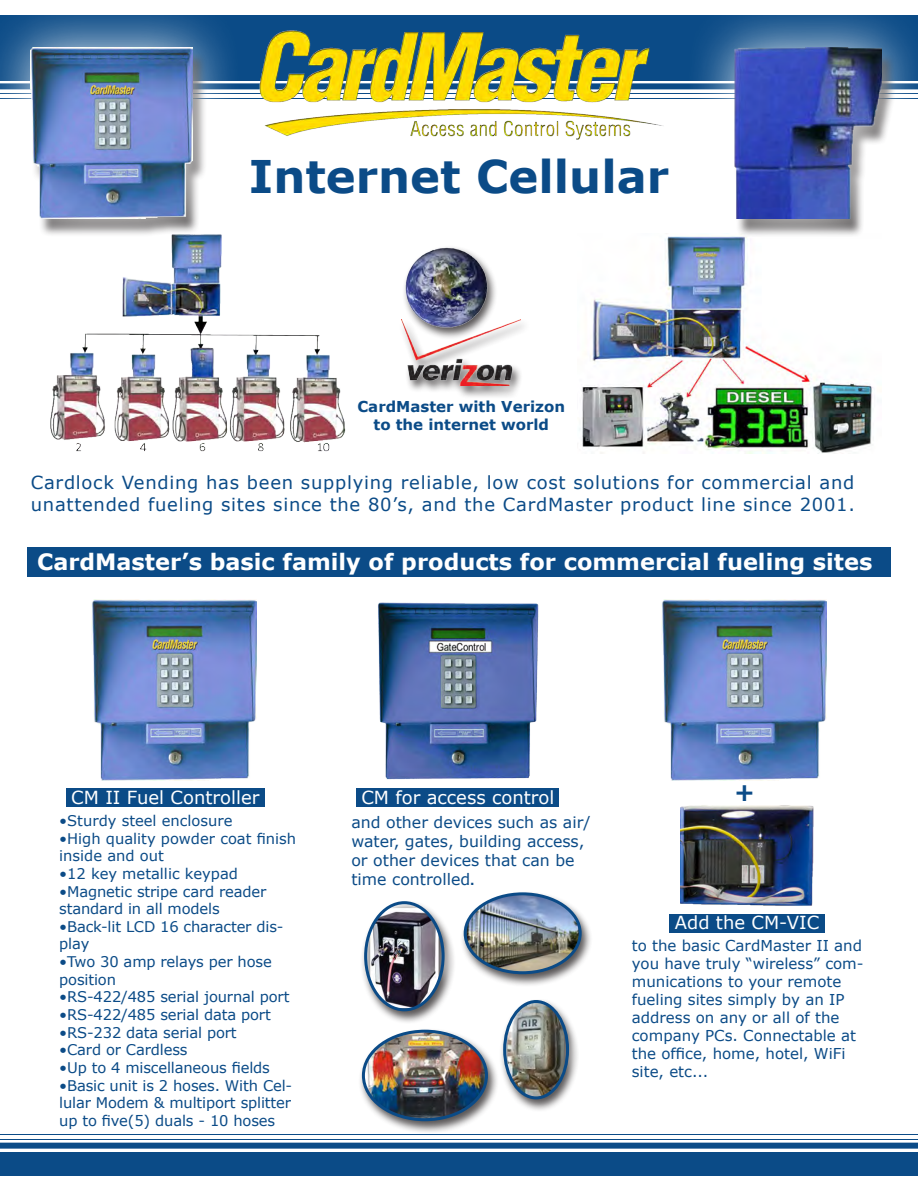
<style>
.page{position:relative;width:918px;height:1188px;background:#fff}
.page>*{position:absolute;margin:0;border:0;box-sizing:border-box;transform-origin:0 0}
.t1{font:700 45px "Verdana";color:#0b4b87}
.t2{font:700 24px "Verdana";color:#0b4b87}
.t3{font:700 22.5px "Verdana";color:#fff}
.t4{font:18px/21.6px "Verdana";letter-spacing:.04em;color:#0b4b87}
.t5{font:18px "Verdana";color:#fff}
.t6{font:15.75px/18.9px "Verdana";color:#0b4b87}
.t7{font:15px/18px "Verdana";color:#0b4b87}
.t8{font:700 15px "Verdana";color:#0b4b87}
.t9{font:14.7px/17.7px "Verdana";letter-spacing:-.01em;color:#0b4b87}
.s1{font-family:"Arial";font-weight:700}
</style>
<div class="page">
<hr style="left:0;top:93px;width:918px;height:1px;background:#0b4b87">
<hr style="left:0;top:98px;width:918px;height:1px;background:#0b4b87">
<img style="left:245px;top:15px;width:428px;height:125px">
<div style="left:0;top:0;width:243px;height:269px;background:#fff;opacity:.9"></div>
<img style="left:31px;top:48px;width:161px;height:170px">
<img style="left:46px;top:233px;width:299px;height:219px">
<img style="left:579px;top:236px;width:294px;height:218px">
<div style="left:399px;top:318px;width:131px;height:81px;background:#231f20;opacity:.75"></div>
<img style="left:402px;top:319px;width:119px;height:66px">
<div style="left:402px;top:245px;width:96px;height:95px;background:#231f20;opacity:.75"></div>
<img style="left:399px;top:245px;width:112px;height:86px">
<img style="left:661px;top:600px;width:166px;height:181px">
<img style="left:378px;top:602px;width:161px;height:178px">
<img style="left:680px;top:805px;width:134px;height:101px">
<img style="left:91px;top:600px;width:166px;height:181px">
<div style="left:67px;top:788px;width:198px;height:19px;background:#0b4b87"></div>
<div style="left:27px;top:548px;width:864px;height:29px;background:#0b4b87"></div>
<div style="left:460px;top:891px;width:133px;height:97px;background:#231f20;opacity:.75"></div>
<img style="left:465px;top:894px;width:115px;height:79px">
<div style="left:464px;top:892px;width:118px;height:82px;border:3px solid #0b4b87;border-radius:50%"></div>
<div style="left:0;top:1152px;width:918px;height:23px;background:#0b4b87"></div>
<hr style="left:0;top:1134px;width:918px;height:1px;background:#0b4b87">
<hr style="left:0;top:1139px;width:918px;height:1px;background:#0b4b87">
<div style="left:0;top:1143px;width:918px;height:6px;background:#0b4b87"></div>
<div style="left:357px;top:788px;width:202px;height:19px;background:#0b4b87"></div>
<div style="left:360px;top:900px;width:95px;height:124px;background:#231f20;opacity:.75"></div>
<img style="left:370px;top:908px;width:69px;height:100px">
<div style="left:364px;top:901px;width:81px;height:110px;border:3px solid #0b4b87;border-radius:50%"></div>
<div style="left:358px;top:1028px;width:141px;height:107px;background:#231f20;opacity:.75"></div>
<img style="left:363px;top:1031px;width:123px;height:89px">
<div style="left:362px;top:1030px;width:126px;height:91px;border:3px solid #0b4b87;border-radius:50%"></div>
<div style="left:499px;top:999px;width:81px;height:114px;background:#231f20;opacity:.75"></div>
<img style="left:508px;top:1002px;width:56px;height:96px">
<div style="left:503px;top:1000px;width:66px;height:99px;border:3px solid #0b4b87;border-radius:50%"></div>
<div style="left:669px;top:914px;width:156px;height:19px;background:#0b4b87"></div>
<div style="left:684px;top:0;width:234px;height:269px;background:#fff;opacity:.9"></div>
<img style="left:734px;top:48px;width:148px;height:170px">
<p class="t1" style="left:249px;top:145px;width:422px">Internet Cellular</p>
<p class="t8" style="left:357px;top:396px;width:209px">CardMaster with Verizon</p>
<p class="t8" style="left:374px;top:414px;width:177px">to the internet world</p>
<p class="t4" style="left:31px;top:471px;width:826px">Cardlock Vending has been supplying reliable, low cost solutions for commercial and unattended fueling sites since the 80’s, and the CardMaster product line since 2001.</p>
<p class="t3" style="left:37px;top:546px;width:837px">CardMaster’s basic family of products for commercial fueling sites</p>
<p class="t5" style="left:71px;top:785px;width:190px">CM II Fuel Controller</p>
<p class="t9" style="left:59px;top:812px;width:175px">•Sturdy steel enclosure</p>
<p class="t9" style="left:59px;top:829px;width:238px">•High quality powder coat finish inside and out</p>
<p class="t9" style="left:59px;top:865px;width:180px">•12 key metallic keypad</p>
<p class="t9" style="left:59px;top:882px;width:209px">•Magnetic stripe card reader standard in all models</p>
<p class="t9" style="left:59px;top:917px;width:226px">•Back-lit LCD 16 character dis&shy;play</p>
<p class="t9" style="left:59px;top:953px;width:214px">•Two 30 amp relays per hose position</p>
<p class="t9" style="left:59px;top:988px;width:232px">•RS-422/485 serial journal port</p>
<p class="t9" style="left:59px;top:1006px;width:213px">•RS-422/485 serial data port</p>
<p class="t9" style="left:59px;top:1023px;width:179px">•RS-232 data serial port</p>
<p class="t9" style="left:59px;top:1041px;width:130px">•Card or Cardless</p>
<p class="t9" style="left:59px;top:1059px;width:212px">•Up to 4 miscellaneous fields</p>
<p class="t9" style="left:59px;top:1076px;width:235px;text-align:justify">•Basic unit is 2 hoses. With Cel&shy;lular Modem &amp; multiport splitter up to five(5) duals - 10 hoses</p>
<p class="t5" style="left:361px;top:785px;width:195px">CM for access control</p>
<p class="t2" style="left:734px;top:775px;width:22px">+</p>
<p class="t6" style="left:351px;top:813px;width:241px">and other devices such as air/ water, gates, building access, or other devices that can be time controlled<span class="s1">.</span></p>
<p class="t5" style="left:675px;top:911px;width:146px">Add the CM-VIC</p>
<p class="t7" style="left:632px;top:936px;width:233px">to the basic CardMaster II and you have truly “wireless” com&shy;munications to your remote fueling sites simply by an IP address on any or all of the company PCs. Connectable at the office, home, hotel, WiFi site, etc...</p>
</div>
